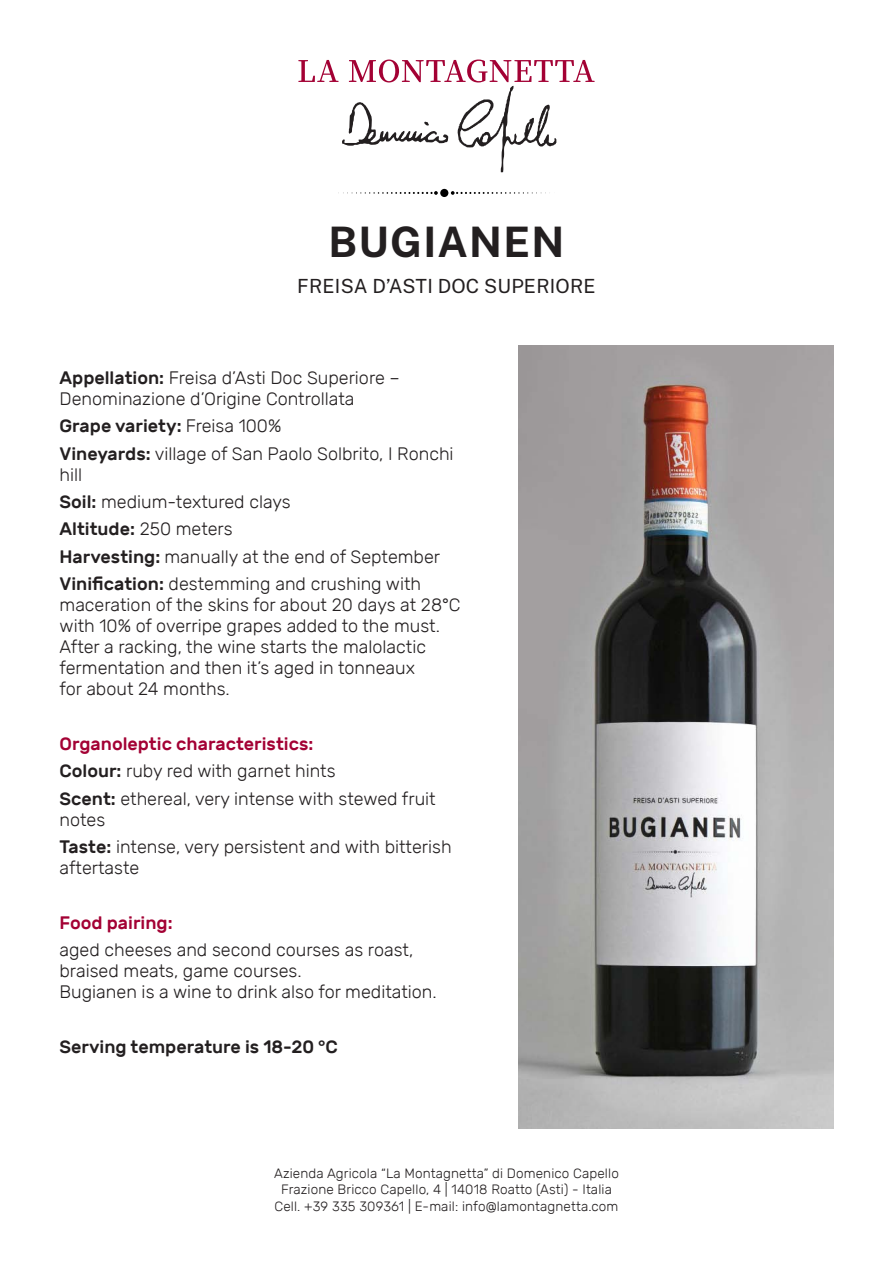
<style>
.page{position:relative;width:893px;height:1263px;background:#fff}
.page>*{position:absolute;margin:0;border:0;box-sizing:border-box;transform-origin:0 0}
.t1{font:700 42px "Public Sans";letter-spacing:.03em;color:#231f20}
.t2{font:19.5px "Public Sans";letter-spacing:.01em;color:#231f20}
.t3{font:300 18px/27.5px "Rubik";color:#231f20}
.t4{font:500 18px "Rubik";color:#231f20}
.t5{font:500 18px "Rubik";color:#a30134}
.t6{font:300 13.5px/16.5px "Rubik";letter-spacing:.01em;color:#231f20;text-align:center}
.s1{font-weight:500}
.s2{font-weight:500;color:#a30134}
</style>
<div class="page">
<svg style="left:298px;top:60px;width:297px;height:112px"></svg>
<svg style="left:343px;top:191px;width:95px;height:4px"></svg>
<div style="left:440px;top:189px;width:8px;height:8px;background:#000;border-radius:50%"></div>
<svg style="left:451px;top:191px;width:99px;height:4px"></svg>
<img style="left:519px;top:346px;width:314px;height:782px">
<h1 class="t1" style="left:329px;top:211px;width:237px">BUGIANEN</h1>
<p class="t2" style="left:297px;top:272px;width:300px">FREISA D’ASTI DOC SUPERIORE</p>
<p class="t3" style="left:60px;top:367px;width:342px;line-height:21px"><span class="s1">Appellation:</span> Freisa d’Asti Doc Superiore –<br>Denominazione d’Origine Controllata</p>
<p class="t3" style="left:60px;top:412px;width:396px"><span class="s1">Grape variety:</span> Freisa 100%<br><span class="s1">Vineyards:</span> village of San Paolo Solbrito, I Ronchi</p>
<p class="t3" style="left:60px;top:461px;width:382px">hill<br><span class="s1">Soil:</span> medium-textured clays<br><span class="s1">Altitude:</span> 250 meters<br><span class="s1">Harvesting:</span> manually at the end of September<br><span class="s1">Vinification:</span> destemming and crushing with</p>
<p class="t3" style="left:60px;top:594px;width:403px;line-height:21px">maceration of the skins for about 20 days at 28°C with 10% of overripe grapes added to the must.<br>After a racking, the wine starts the malolactic fermentation and then it’s aged in tonneaux<br>for about 24 months.</p>
<p class="t3" style="left:60px;top:730px;width:378px"><span class="s2">Organoleptic characteristics:<br></span><span class="s1">Colour:</span> ruby red with garnet hints<br><span class="s1">Scent:</span> ethereal, very intense with stewed fruit</p>
<p class="t3" style="left:60px;top:806px;width:394px">notes<br><span class="s1">Taste:</span> intense, very persistent and with bitterish</p>
<p class="t3" style="left:60px;top:854px;width:81px">aftertaste</p>
<p class="t5" style="left:60px;top:912px;width:115px">Food pairing:</p>
<p class="t3" style="left:60px;top:939px;width:379px;line-height:21px">aged cheeses and second courses as roast, braised meats, game courses.<br>Bugianen is a wine to drink also for meditation.</p>
<p class="t4" style="left:60px;top:1036px;width:280px">Serving temperature is 18-20 °C</p>
<p class="t6" style="left:274px;top:1165px;width:346px">Azienda Agricola “La Montagnetta” di Domenico Capello<br>Frazione Bricco Capello, 4 | 14018 Roatto (Asti) - Italia<br>Cell. +39 335 309361 | E-mail: info@lamontagnetta.com</p>
</div>
